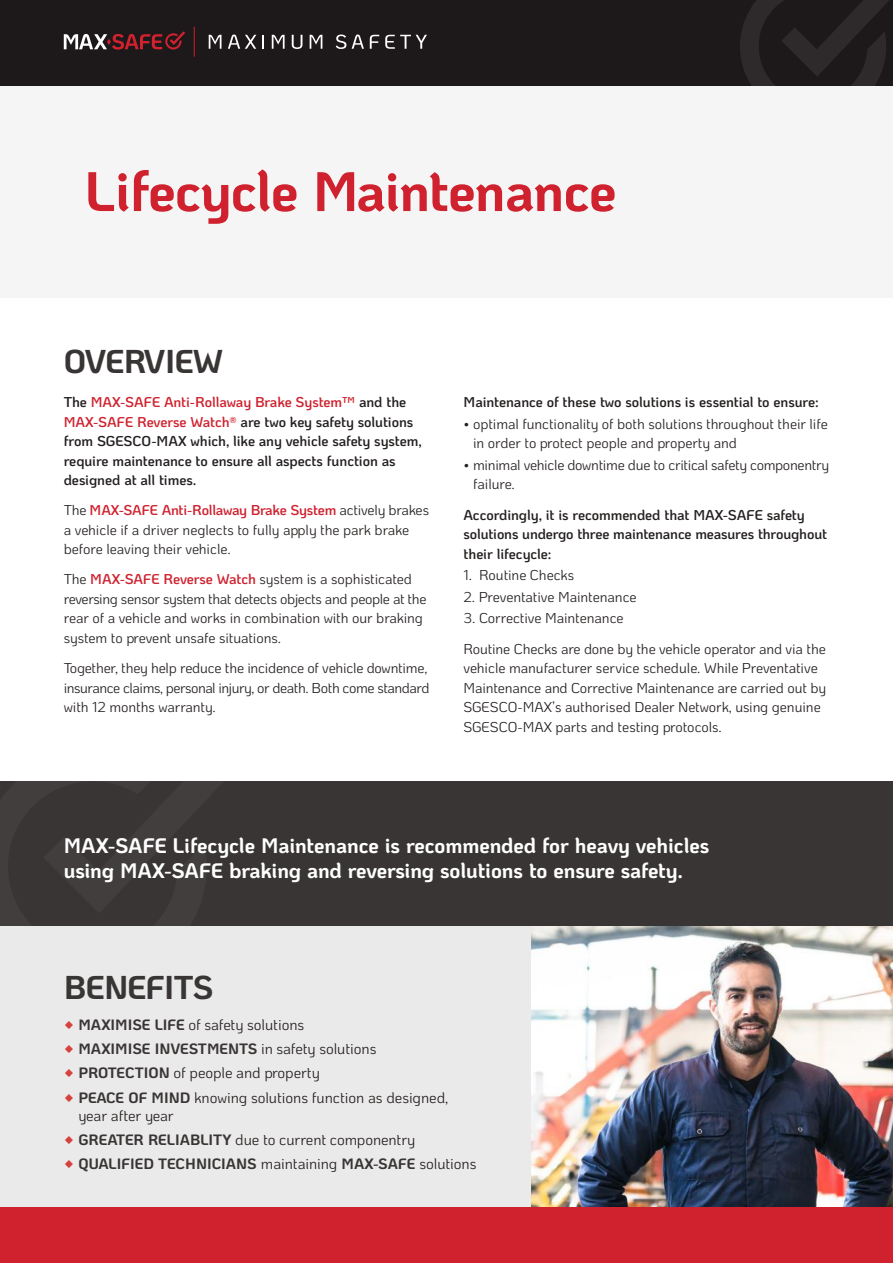
<style>
.page{position:relative;width:893px;height:1263px;background:#fff}
.page>*{position:absolute;margin:0;border:0;box-sizing:border-box;transform-origin:0 0}
.t1{font:700 55.5px "Ko Ho";letter-spacing:-.01em;color:#cf212e}
.t2{font:700 33px "Ko Ho";letter-spacing:-.02em;color:#393535}
.t3{font:700 21px/25.2px "Ko Ho";letter-spacing:-.005em;color:#fff}
.t4{font:15px/18px "Ko Ho";letter-spacing:-.005em;color:#241f1f}
.t5{font:700 15px "Ko Ho";color:#393535}
.t6{font:14.25px/19.5px "Ko Ho";letter-spacing:-.01em;color:#241f1f}
.t7{font:600 14.25px/19.5px "Ko Ho";letter-spacing:-.005em;color:#241f1f}
.s1{color:#cf212e}
.s2{font-weight:600;color:#cf212e}
.s3{font-weight:700;color:#d5413c}
.s4{font-weight:700;color:#393535}
.s5{color:#d5413c}
.s6{font-weight:400;color:#241f1f}
</style>
<div class="page">
<div style="left:0;top:85px;width:893px;height:213px;background:#f6f5f5"></div>
<div style="left:0;top:926px;width:556px;height:282px;background:#ebeaea"></div>
<img style="left:531px;top:926px;width:362px;height:282px">
<div style="left:0;top:0;width:893px;height:85px;background:#1d1819"></div>
<svg style="left:740px;top:0;width:149px;height:85px"></svg>
<div style="left:0;top:781px;width:893px;height:145px;background:#393535"></div>
<div style="left:0;top:1208px;width:893px;height:55px;background:#cf212e"></div>
<svg style="left:209px;top:35px;width:12px;height:14px"></svg>
<svg style="left:228px;top:35px;width:28px;height:14px"></svg>
<svg style="left:262px;top:35px;width:2px;height:14px"></svg>
<svg style="left:272px;top:35px;width:13px;height:14px"></svg>
<svg style="left:292px;top:35px;width:10px;height:14px"></svg>
<svg style="left:310px;top:35px;width:12px;height:14px"></svg>
<svg style="left:336px;top:35px;width:10px;height:14px"></svg>
<svg style="left:352px;top:35px;width:12px;height:14px"></svg>
<svg style="left:370px;top:35px;width:9px;height:14px"></svg>
<svg style="left:385px;top:35px;width:42px;height:14px"></svg>
<hr style="left:194px;top:27px;width:1px;height:30px;background:#cf212e">
<svg style="left:64px;top:32px;width:121px;height:18px"></svg>
<h1 class="t1" style="left:85px;top:145px;width:533px">Lifecycle Maintenance</h1>
<h2 class="t2" style="left:64px;top:334px;width:161px">OVERVIEW</h2>
<p class="t7" style="left:64px;top:392px;width:359px">The <span class="s1">MAX-SAFE Anti-Rollaway Brake System™</span> and the <span class="s1">MAX-SAFE Reverse Watch®</span> are two key safety solutions from SGESCO-MAX which, like any vehicle safety system, require maintenance to ensure all aspects function as designed at all times.</p>
<p class="t6" style="left:64px;top:501px;width:367px">The <span class="s2">MAX-SAFE Anti-Rollaway Brake System</span> actively brakes a vehicle if a driver neglects to fully apply the park brake before leaving their vehicle.</p>
<p class="t6" style="left:64px;top:570px;width:364px">The <span class="s2">MAX-SAFE Reverse Watch</span> system is a sophisticated reversing sensor system that detects objects and people at the rear of a vehicle and works in combination with our braking system to prevent unsafe situations.</p>
<p class="t6" style="left:64px;top:658px;width:367px">Together, they help reduce the incidence of vehicle downtime, insurance claims, personal injury, or death. Both come standard with 12 months warranty.</p>
<p class="t7" style="left:463px;top:392px;width:357px">Maintenance of these two solutions is essential to ensure:</p>
<p class="t6" style="left:473px;top:414px;width:356px;text-indent:-10px">• optimal functionality of both solutions throughout their life in order to protect people and property and</p>
<p class="t6" style="left:473px;top:455px;width:358px;text-indent:-10px">• minimal vehicle downtime due to critical safety componentry failure.</p>
<p class="t7" style="left:463px;top:505px;width:365px">Accordingly, it is recommended that MAX-SAFE safety solutions undergo three maintenance measures throughout their lifecycle:</p>
<p class="t6" style="left:463px;top:566px;width:112px">1. Routine Checks</p>
<p class="t6" style="left:463px;top:587px;width:175px">2. Preventative Maintenance</p>
<p class="t6" style="left:463px;top:604px;width:364px;line-height:30.2px">3. Corrective Maintenance<br>Routine Checks are done by the vehicle operator and via the</p>
<p class="t6" style="left:463px;top:658px;width:364px">vehicle manufacturer service schedule. While Preventative Maintenance and Corrective Maintenance are carried out by SGESCO-MAX’s authorised Dealer Network, using genuine SGESCO-MAX parts and testing protocols.</p>
<h3 class="t3" style="left:64px;top:833px;width:647px">MAX-SAFE Lifecycle Maintenance is recommended for heavy vehicles using MAX-SAFE braking and reversing solutions to ensure safety.</h3>
<h2 class="t2" style="left:64px;top:959px;width:151px">BENEFITS</h2>
<p class="t4" style="left:64px;top:1015px;width:242px"><span class="s3">◆</span> <span class="s4">MAXIMISE LIFE</span> of safety solutions</p>
<p class="t5" style="left:64px;top:1036px;width:314px"><span class="s5">◆</span> MAXIMISE INVESTMENTS <span class="s6">in safety solutions</span></p>
<p class="t4" style="left:64px;top:1064px;width:257px"><span class="s3">◆</span> <span class="s4">PROTECTION</span> of people and property</p>
<p class="t4" style="left:78px;top:1088px;width:371px;text-indent:-15px"><span class="s3">◆</span> <span class="s4">PEACE OF MIND</span> knowing solutions function as designed, year after year</p>
<p class="t4" style="left:64px;top:1131px;width:353px"><span class="s3">◆</span> <span class="s4">GREATER RELIABLITY</span> due to current componentry</p>
<p class="t5" style="left:64px;top:1151px;width:414px"><span class="s5">◆</span> QUALIFIED TECHNICIANS <span class="s6">maintaining</span> MAX-SAFE <span class="s6">solutions</span></p>
</div>
